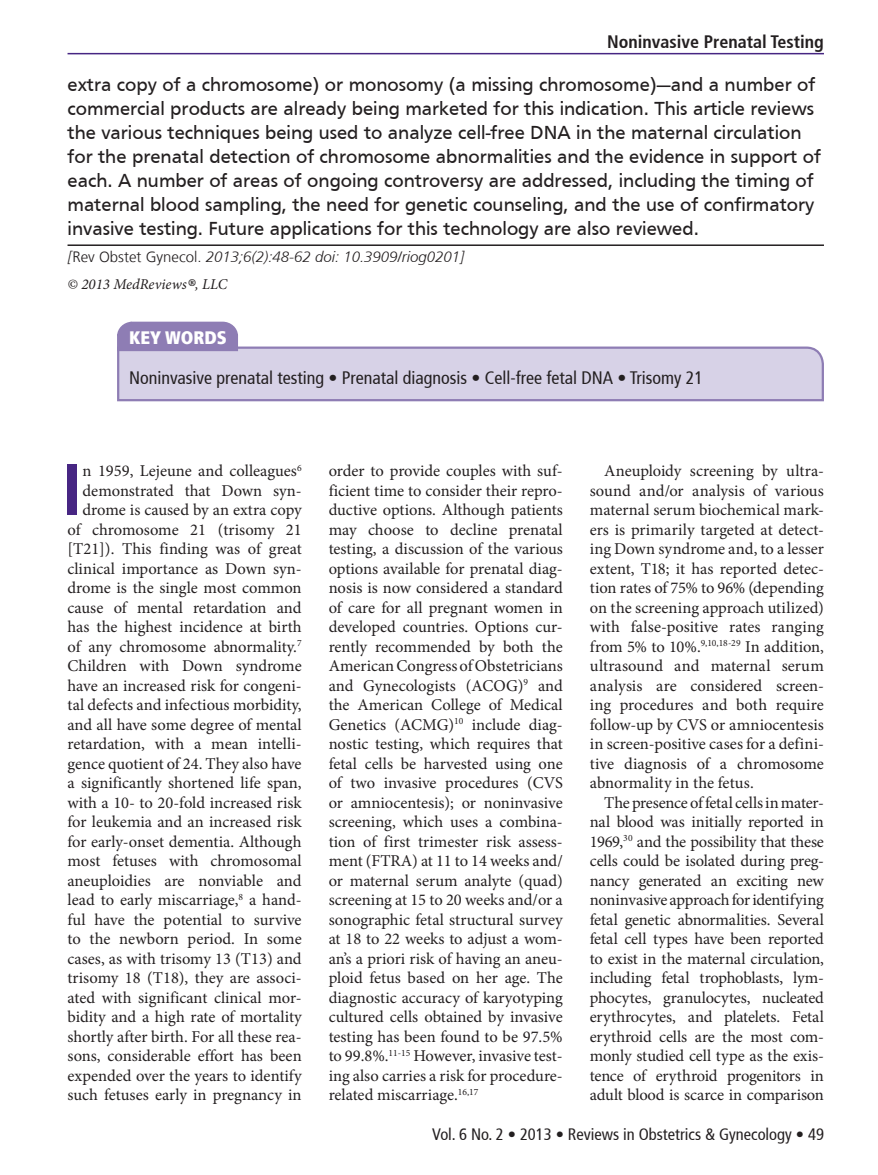
<style>
.page{position:relative;width:878px;height:1175px;background:#fff}
.page>*{position:absolute;margin:0;border:0;box-sizing:border-box;transform-origin:0 0}
.t1{font:700 condensed 72.3px "Frutiger 67";color:#472683}
.t2{font:19.5px/24px "Frutiger";color:#231f20}
.t3{font:condensed 18px "Frutiger 57";color:#231f20}
.t4{font:700 condensed 18px "Frutiger 67";color:#231f20}
.t5{font:900 condensed 18px "Frutiger";color:#fff}
.t6{font:16.5px/19.5px "Minion Pro";color:#231f20;text-align:justify}
.t7{font:condensed 16.5px "Frutiger 57";color:#231f20}
.t8{font:italic 300 15px "Frutiger 46";color:#231f20}
.t9{font:italic 15px "Minion Pro";color:#231f20}
.s1{font-family:"Frutiger LT";font-style:normal}
.s2{font-size:27px}
</style>
<div class="page">
<hr style="left:68px;top:244px;width:756px;height:2px;background:#231f20">
<svg style="left:117px;top:321px;width:707px;height:81px"></svg>
<hr style="left:68px;top:53px;width:756px;height:1px;background:#472683">
<p class="t4" style="left:607px;top:31px;width:218px">Noninvasive Prenatal Testing</p>
<p class="t2" style="left:68px;top:73px;width:754px">extra copy of a chromosome) or monosomy (a missing chromosome)—and a number of commercial products are already being marketed for this indication. This article reviews the various techniques being used to analyze cell-free DNA in the maternal circulation for the prenatal detection of chromosome abnormalities and the evidence in support of each. A number of areas of ongoing controversy are addressed, including the timing of maternal blood sampling, the need for genetic counseling, and the use of confirmatory invasive testing. Future applications for this technology are also reviewed.</p>
<p class="t8" style="left:68px;top:249px;width:398px">[ <span class="s1">Rev Obstet Gynecol.</span> 2013;6(2):48-62 doi: 10.3909/riog0201]</p>
<p class="t9" style="left:68px;top:274px;width:161px">© 2013 MedReviews<span class="s2">®</span>, LLC</p>
<p class="t5" style="left:129px;top:327px;width:99px">KEY WORDS</p>
<p class="t3" style="left:129px;top:367px;width:575px">Noninvasive prenatal testing • Prenatal diagnosis • Cell-free fetal DNA • Trisomy 21</p>
<h1 class="t1" style="left:62px;top:447px;width:22px">I</h1>
<p class="t6" style="left:67px;top:461px;width:236px;text-align:right">n 1959, Lejeune and colleagues<sup>6 </sup>demonstrated that Down syn&shy;drome is caused by an extra copy of chromosome 21 (trisomy 21 [T21]). This finding was of great clinical importance as Down syn&shy;drome is the single most common cause of mental retardation and has the highest incidence at birth of any chromosome abnormality.<sup>7<br></sup>Children with Down syndrome have an increased risk for congeni&shy;tal defects and infectious morbidity, and all have some degree of mental retardation, with a mean intelli&shy;gence quotient of 24. They also have a significantly shortened life span, with a 10- to 20-fold increased risk for leukemia and an increased risk for early-onset dementia. Although most fetuses with chromosomal aneuploidies are nonviable and lead to early miscarriage,<sup>8</sup> a hand&shy;ful have the potential to survive to the newborn period. In some cases, as with trisomy 13 (T13) and trisomy 18 (T18), they are associ&shy;ated with significant clinical mor&shy;bidity and a high rate of mortality shortly after birth. For all these rea&shy;sons, considerable effort has been expended over the years to identify such fetuses early in pregnancy in</p>
<p class="t6" style="left:328px;top:461px;width:236px">order to provide couples with suf&shy;ficient time to consider their repro&shy;ductive options. Although patients may choose to decline prenatal testing, a discussion of the various options available for prenatal diag&shy;nosis is now considered a standard of care for all pregnant women in developed countries. Options cur&shy;rently recommended by both the American Congress of Obstetricians and Gynecologists (ACOG)<sup>9</sup> and the American College of Medical Genetics (ACMG)<sup>10</sup> include diag&shy;nostic testing, which requires that fetal cells be harvested using one of two invasive procedures (CVS or amniocentesis); or noninvasive screening, which uses a combina&shy;tion of first trimester risk assess&shy;ment (FTRA) at 11 to 14 weeks and/ or maternal serum analyte (quad) screening at 15 to 20 weeks and/or a sonographic fetal structural survey at 18 to 22 weeks to adjust a wom&shy;an’s a priori risk of having an aneu&shy;ploid fetus based on her age. The diagnostic accuracy of karyotyping cultured cells obtained by invasive testing has been found to be 97.5% to 99.8%.<sup>11-15</sup> However, invasive test&shy;ing also carries a risk for procedure&shy;related miscarriage.<sup>16,17</sup></p>
<p class="t6" style="left:589px;top:461px;width:236px;text-indent:14px">Aneuploidy screening by ultra&shy;sound and/or analysis of various maternal serum biochemical mark&shy;ers is primarily targeted at detect&shy;ing Down syndrome and, to a lesser extent, T18; it has reported detec&shy;tion rates of 75% to 96% (depending on the screening approach utilized) with false-positive rates ranging from 5% to 10%.<sup>9,10,18-29</sup> In addition, ultrasound and maternal serum analysis are considered screen&shy;ing procedures and both require follow-up by CVS or amniocentesis in screen-positive cases for a defini&shy;tive diagnosis of a chromosome abnormality in the fetus.</p>
<p class="t6" style="left:589px;top:793px;width:236px;text-indent:14px">The presence of fetal cells in mater&shy;nal blood was initially reported in 1969,<sup>30</sup> and the possibility that these cells could be isolated during preg&shy;nancy generated an exciting new noninvasive approach for identifying fetal genetic abnormalities. Several fetal cell types have been reported to exist in the maternal circulation, including fetal trophoblasts, lym&shy;phocytes, granulocytes, nucleated erythrocytes, and platelets. Fetal erythroid cells are the most com&shy;monly studied cell type as the exis&shy;tence of erythroid progenitors in adult blood is scarce in comparison</p>
<p class="t7" style="left:432px;top:1124px;width:393px">Vol. 6 No. 2 • 2013 • Reviews in Obstetrics &amp; Gynecology • 49</p>
</div>
